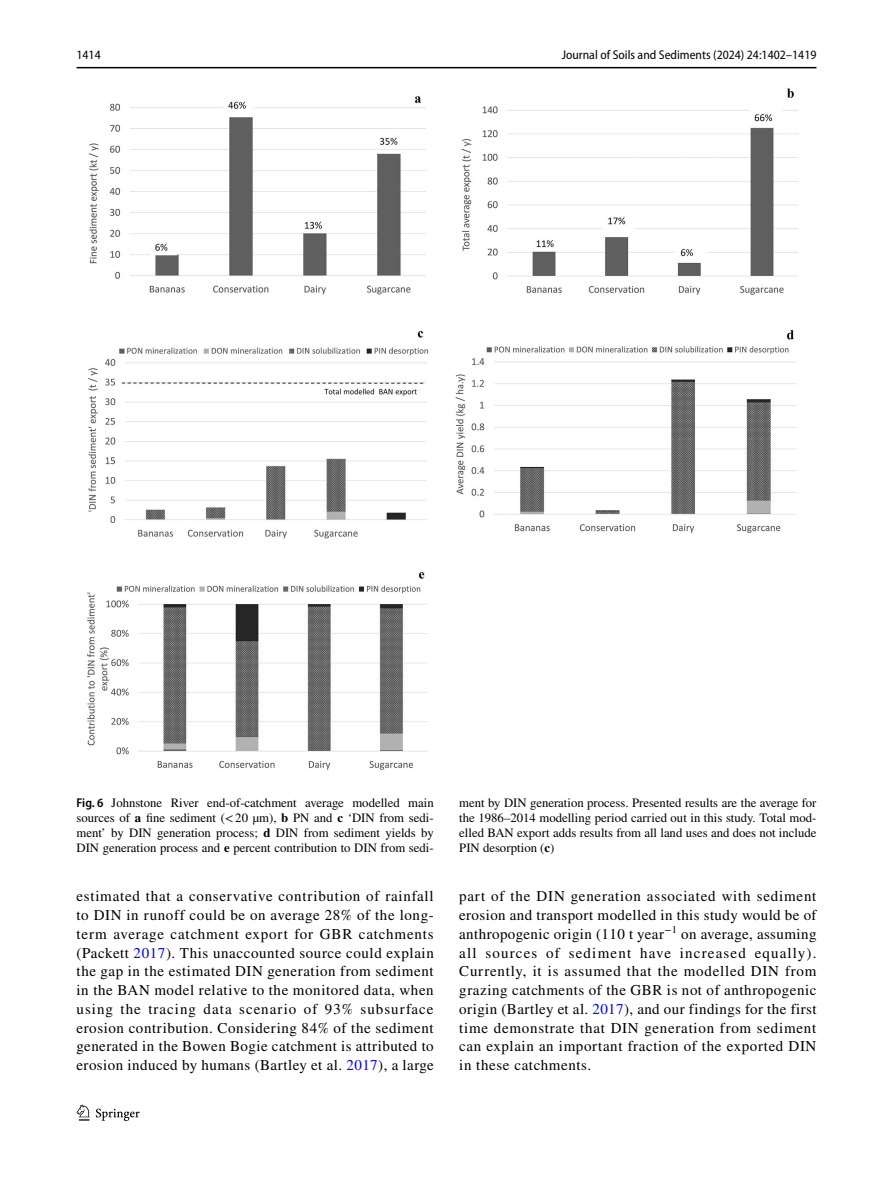
<style>
.page{position:relative;width:893px;height:1187px;background:#fff}
.page>*{position:absolute;margin:0;border:0;box-sizing:border-box;transform-origin:0 0}
.t1{font:15px/18.8px "STIX";letter-spacing:.035em;color:#000;text-align:justify}
.t2{font:12.75px/15px "STIX";color:#000;text-align:justify}
.t3{font:semi-condensed 12.75px "Myriad Pro";color:#000}
.s1{font-family:"Myriad Pro";font-weight:600;font-stretch:semi-condensed}
.s2{font-weight:700}
.s3{color:#00f}
</style>
<div class="page">
<hr style="left:77px;top:67px;width:739px;height:1px;background:#000">
<svg style="left:77px;top:1104px;width:12px;height:16px"></svg>
<svg style="left:96px;top:1108px;width:44px;height:12px"></svg>
<img style="left:87px;top:88px;width:712px;height:682px">
<p class="t3" style="left:77px;top:48px;width:26px">1414</p>
<p class="t3" style="left:562px;top:48px;width:256px">Journal of Soils and Sediments (2024) 24:1402–1419</p>
<p class="t2" style="left:77px;top:796px;width:359px"><span class="s1">Fig. 6</span> Johnstone River end-of-catchment average modelled main sources of <span class="s2">a</span> fine sediment (&lt;20 µm), <span class="s2">b</span> PN and <span class="s2">c</span> ‘DIN from sedi&shy;ment’ by DIN generation process; <span class="s2">d</span> DIN from sediment yields by DIN generation process and <span class="s2">e</span> percent contribution to DIN from sedi-</p>
<p class="t2" style="left:459px;top:796px;width:359px">ment by DIN generation process. Presented results are the average for the 1986–2014 modelling period carried out in this study. Total mod&shy;elled BAN export adds results from all land uses and does not include PIN desorption (<span class="s2">c</span>)</p>
<p class="t1" style="left:77px;top:887px;width:359px">estimated that a conservative contribution of rainfall to DIN in runoff could be on average 28% of the long&shy;term average catchment export for GBR catchments (Packett <span class="s3">2017</span>). This unaccounted source could explain the gap in the estimated DIN generation from sediment in the BAN model relative to the monitored data, when using the tracing data scenario of 93% subsurface erosion contribution. Considering 84% of the sediment generated in the Bowen Bogie catchment is attributed to erosion induced by humans (Bartley et al. <span class="s3">2017</span>), a large</p>
<p class="t1" style="left:459px;top:887px;width:359px">part of the DIN generation associated with sediment erosion and transport modelled in this study would be of anthropogenic origin (110 t year<sup>−1</sup> on average, assuming all sources of sediment have increased equally).<br>Currently, it is assumed that the modelled DIN from grazing catchments of the GBR is not of anthropogenic origin (Bartley et al. <span class="s3">2017</span>), and our findings for the first time demonstrate that DIN generation from sediment can explain an important fraction of the exported DIN in these catchments.</p>
</div>
